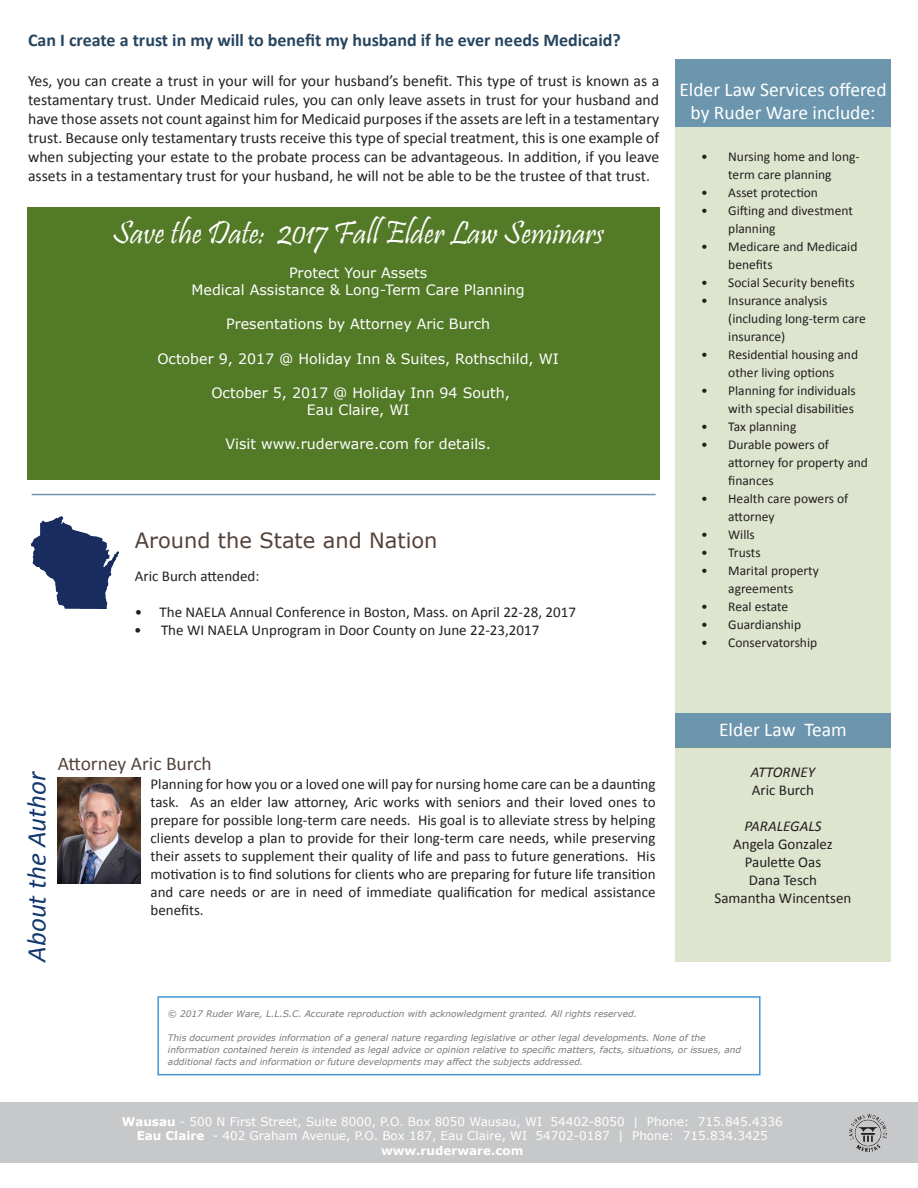
<style>
.page{position:relative;width:918px;height:1188px;background:#fff}
.page>*{position:absolute;margin:0;border:0;box-sizing:border-box;transform-origin:0 0}
.t1{font:33px "Pristina";color:#fff}
.t2{font:italic 27px "Calibri";color:#13396e}
.t3{font:21px "Verdana";color:#53423a}
.t4{font:19.5px/23.4px "Calibri";color:#fff;text-align:center}
.t5{font:19.5px "Calibri";color:#53423a}
.t6{font:700 18px "Calibri";color:#27455f}
.t7{font:15.75px/18.9px "Calibri";color:#231f20;text-align:justify}
.t8{font:15px/18px "Calibri";color:#231f20;text-align:justify}
.t9{font:italic 15px "Calibri";color:#231f20}
.t10{font:14.25px "Verdana";color:#fff}
.t11{font:13.5px/18px "Calibri";color:#231f20}
.t12{font:12px "Verdana";color:#fff}
.t13{font:700 12px "Verdana";color:#fff}
.t14{font:italic 9px/12px "Verdana";color:#76787b}
.s1{font-weight:700}
</style>
<div class="page">
<div style="left:675px;top:127px;width:216px;height:586px;background:#dee5ce"></div>
<div style="left:0;top:1102px;width:918px;height:60px;background:#c7c8ca"></div>
<img style="left:850px;top:1115px;width:37px;height:37px">
<div style="left:157px;top:996px;width:604px;height:79px;border:2px solid #4595d1"></div>
<img style="left:58px;top:778px;width:83px;height:105px">
<hr style="left:32px;top:494px;width:624px;height:1px;background:#6c96ae">
<div style="left:675px;top:59px;width:216px;height:68px;background:#6c96ae"></div>
<div style="left:675px;top:713px;width:216px;height:34px;background:#6c96ae"></div>
<div style="left:675px;top:747px;width:216px;height:215px;background:#dee5ce"></div>
<img style="left:32px;top:517px;width:86px;height:91px">
<div style="left:28px;top:207px;width:632px;height:272px;background:#537a27"></div>
<p class="t6" style="left:28px;top:28px;width:594px">Can I create a trust in my will to benefit my husband if he ever needs Medicaid?</p>
<p class="t7" style="left:28px;top:72px;width:633px">Yes, you can create a trust in your will for your husband’s benefit. This type of trust is known as a testamentary trust. Under Medicaid rules, you can only leave assets in trust for your husband and have those assets not count against him for Medicaid purposes if the assets are left in a testamentary trust. Because only testamentary trusts receive this type of special treatment, this is one example of when subjecting your estate to the probate process can be advantageous. In addition, if you leave assets in a testamentary trust for your husband, he will not be able to be the trustee of that trust.</p>
<p class="t1" style="left:113px;top:215px;width:493px">Save the Date: 2017 Fall Elder Law Seminars</p>
<p class="t10" style="left:289px;top:263px;width:140px">Protect Your Assets</p>
<p class="t10" style="left:192px;top:280px;width:335px">Medical Assistance &amp; Long-Term Care Planning</p>
<p class="t10" style="left:226px;top:314px;width:266px">Presentations by Attorney Aric Burch</p>
<p class="t10" style="left:157px;top:349px;width:403px">October 9, 2017 @ Holiday Inn &amp; Suites, Rothschild, WI</p>
<p class="t10" style="left:211px;top:383px;width:300px">October 5, 2017 @ Holiday Inn 94 South,</p>
<p class="t10" style="left:307px;top:400px;width:104px">Eau Claire, WI</p>
<p class="t10" style="left:226px;top:434px;width:267px">Visit www.ruderware.com for details.</p>
<p class="t3" style="left:135px;top:526px;width:304px">Around the State and Nation</p>
<p class="t8" style="left:135px;top:568px;width:126px">Aric Burch attended:</p>
<p class="t8" style="left:135px;top:604px;width:443px">• The NAELA Annual Conference in Boston, Mass. on April 22-28, 2017</p>
<p class="t8" style="left:134px;top:622px;width:407px">• The WI NAELA Unprogram in Door County on June 22-23,2017</p>
<p class="t4" style="left:679px;top:78px;width:209px">Elder Law Services offered by Ruder Ware include:</p>
<p class="t11" style="left:701px;top:148px;width:160px;text-align:center">• Nursing home and long&shy;term care planning</p>
<p class="t11" style="left:701px;top:184px;width:118px">• Asset protection</p>
<p class="t11" style="left:728px;top:202px;width:126px;text-indent:-27px">• Gifting and divestment planning</p>
<p class="t11" style="left:728px;top:238px;width:131px;text-indent:-27px">• Medicare and Medicaid benefits</p>
<p class="t11" style="left:701px;top:274px;width:155px">• Social Security benefits</p>
<p class="t11" style="left:728px;top:292px;width:139px;text-indent:-27px">• Insurance analysis (including long-term care insurance)</p>
<p class="t11" style="left:701px;top:346px;width:158px;text-align:center">• Residential housing and other living options</p>
<p class="t11" style="left:701px;top:382px;width:156px;text-align:right">• Planning for individuals with special disabilities</p>
<p class="t11" style="left:701px;top:418px;width:97px">• Tax planning</p>
<p class="t11" style="left:728px;top:436px;width:141px;text-indent:-27px">• Durable powers of attorney for property and finances</p>
<p class="t11" style="left:728px;top:490px;width:122px;text-indent:-27px">• Health care powers of attorney</p>
<p class="t11" style="left:701px;top:526px;width:55px">• Wills</p>
<p class="t11" style="left:701px;top:544px;width:61px">• Trusts</p>
<p class="t11" style="left:701px;top:562px;width:119px;text-align:center">• Marital property agreements</p>
<p class="t11" style="left:701px;top:598px;width:89px">• Real estate</p>
<p class="t11" style="left:701px;top:616px;width:101px">• Guardianship</p>
<p class="t11" style="left:701px;top:634px;width:118px">• Conservatorship</p>
<p class="t2" style="left:18px;top:962px;width:192px;rotate:-90deg">About the Author</p>
<p class="t5" style="left:58px;top:752px;width:156px">Attorney Aric Burch</p>
<p class="t8" style="left:151px;top:775px;width:507px">Planning for how you or a loved one will pay for nursing home care can be a daunting task. As an elder law attorney, Aric works with seniors and their loved ones to prepare for possible long-term care needs. His goal is to alleviate stress by helping clients develop a plan to provide for their long-term care needs, while preserving their assets to supplement their quality of life and pass to future generations. His motivation is to find solutions for clients who are preparing for future life transition and care needs or are in need of immediate qualification for medical assistance benefits.</p>
<p class="t4" style="left:719px;top:718px;width:129px">Elder Law Team</p>
<p class="t9" style="left:751px;top:761px;width:66px">ATTORNEY</p>
<p class="t8" style="left:752px;top:781px;width:64px">Aric Burch</p>
<p class="t9" style="left:745px;top:815px;width:78px">PARALEGALS</p>
<p class="t8" style="left:733px;top:835px;width:101px">Angela Gonzalez</p>
<p class="t8" style="left:745px;top:853px;width:78px">Paulette Oas</p>
<p class="t8" style="left:749px;top:871px;width:70px">Dana Tesch</p>
<p class="t8" style="left:715px;top:889px;width:138px">Samantha Wincentsen</p>
<p class="t14" style="left:168px;top:1007px;width:471px">© 2017 Ruder Ware, L.L.S.C. Accurate reproduction with acknowledgment granted. All rights reserved.</p>
<p class="t14" style="left:168px;top:1031px;width:575px">This document provides information of a general nature regarding legislative or other legal developments. None of the information contained herein is intended as legal advice or opinion relative to specific matters, facts, situations, or issues, and additional facts and information or future developments may affect the subjects addressed.</p>
<p class="t12" style="left:122px;top:1113px;width:662px"><span class="s1">Wausau</span> - 500 N First Street, Suite 8000, P.O. Box 8050 Wausau, WI 54402-8050 | Phone: 715.845.4336</p>
<p class="t12" style="left:137px;top:1128px;width:633px"><span class="s1">Eau Claire</span> - 402 Graham Avenue, P.O. Box 187, Eau Claire, WI 54702-0187 | Phone: 715.834.3425</p>
<p class="t13" style="left:381px;top:1142px;width:144px">www.ruderware.com</p>
</div>
